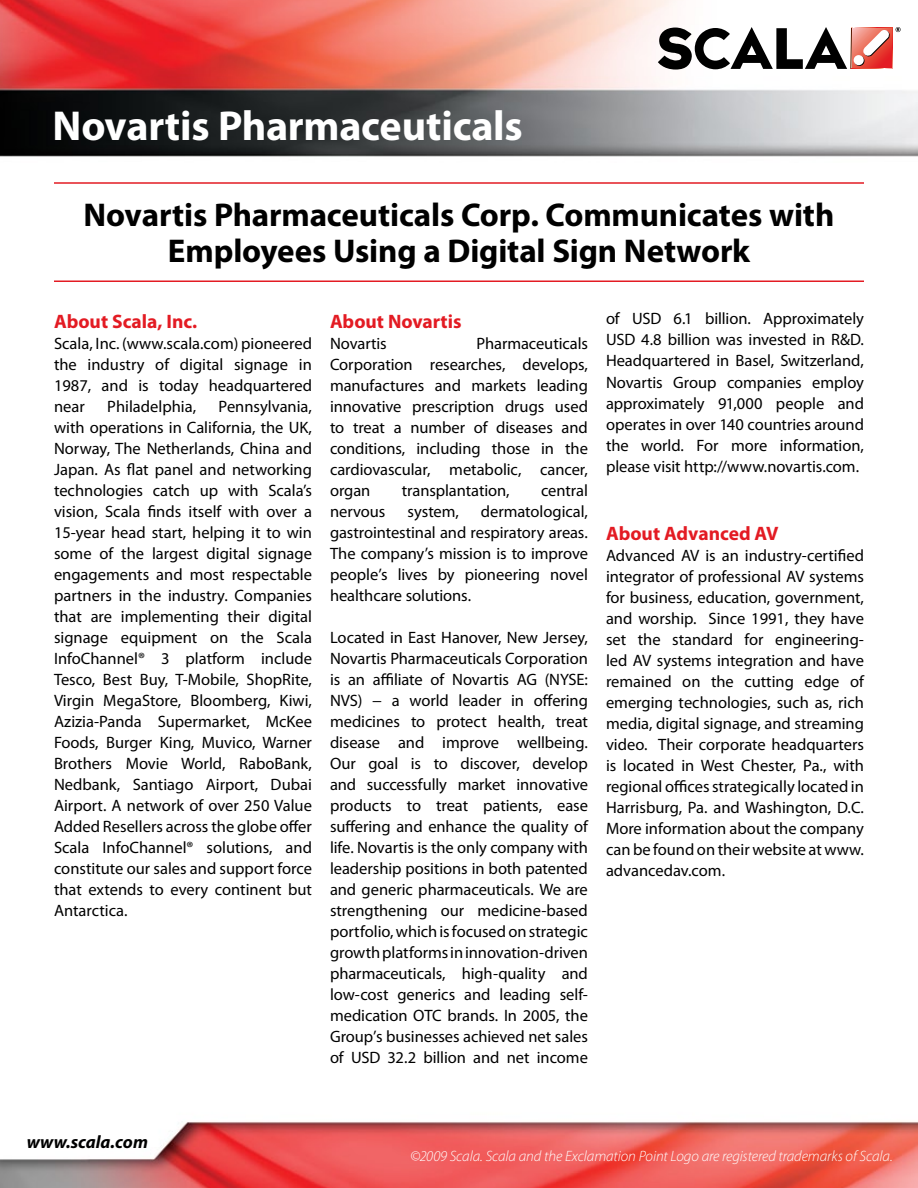
<style>
.page{position:relative;width:918px;height:1188px;background:#fff}
.page>*{position:absolute;margin:0;border:0;box-sizing:border-box;transform-origin:0 0}
.t1{font:700 42px "Myriad Pro";letter-spacing:-.005em;color:#fff}
.t2{font:700 33px/36px "Myriad Pro";letter-spacing:-.005em;color:#000;text-align:center}
.t3{font:700 19.5px "Myriad Pro";color:#e31b23}
.t4{font:italic 700 18px "Myriad Pro";color:#000}
.t5{font:16.5px/21px "Myriad Pro";color:#000;text-align:justify}
.t6{font:italic 300 15px "Myriad Pro";letter-spacing:-.005em;color:#fff}
</style>
<div class="page">
<img style="left:0;top:0;width:918px;height:1188px">
<svg style="left:892px;top:27px;width:1px;height:42px"></svg>
<svg style="left:851px;top:27px;width:41px;height:42px"></svg>
<svg style="left:891px;top:28px;width:1px;height:40px"></svg>
<svg style="left:852px;top:67px;width:39px;height:1px"></svg>
<svg style="left:852px;top:28px;width:39px;height:39px"></svg>
<svg style="left:854px;top:56px;width:11px;height:10px"></svg>
<div style="left:854px;top:55px;width:10px;height:10px;background:#fff;border-radius:50%"></div>
<svg style="left:863px;top:30px;width:27px;height:27px"></svg>
<svg style="left:658px;top:27px;width:189px;height:43px"></svg>
<svg style="left:896px;top:27px;width:5px;height:5px"></svg>
<svg style="left:83px;top:174px;width:752px;height:144px"></svg>
<hr style="left:54px;top:280px;width:810px;height:2px;background:#e31b23">
<hr style="left:54px;top:182px;width:810px;height:2px;background:#e31b23">
<h1 class="t1" style="left:52px;top:98px;width:472px">Novartis Pharmaceuticals</h1>
<h2 class="t2" style="left:84px;top:196px;width:752px">Novartis Pharmaceuticals Corp. Communicates with<br>Employees Using a Digital Sign Network</h2>
<p class="t3" style="left:54px;top:309px;width:145px">About Scala, Inc.</p>
<p class="t5" style="left:54px;top:333px;width:260px">Scala, Inc. (www.scala.com) pioneered the industry of digital signage in 1987, and is today headquartered near</p>
<p class="t5" style="left:54px;top:396px;width:260px;text-indent:165px">Pennsylvania, with operations in California, the UK, Norway, The Netherlands, China and Japan. As flat panel and networking technologies catch up with Scala’s vision, Scala finds itself with over a 15-year head start, helping it to win some of the largest digital signage engagements and most respectable partners in the industry. Companies that are implementing their digital signage equipment on the Scala InfoChannel® 3 platform include Tesco, Best Buy, T-Mobile, ShopRite, Virgin MegaStore, Bloomberg, Kiwi, Azizia-Panda Supermarket, McKee Foods, Burger King, Muvico, Warner Brothers Movie World, RaboBank, Nedbank, Santiago Airport, Dubai Airport. A network of over 250 Value Added Resellers across the globe offer Scala InfoChannel® solutions, and constitute our sales and support force that extends to every continent but Antarctica.</p>
<p class="t5" style="left:107px;top:396px;width:90px">Philadelphia,</p>
<p class="t3" style="left:330px;top:309px;width:133px">About Novartis</p>
<p class="t5" style="left:330px;top:333px;width:58px">Novartis</p>
<p class="t5" style="left:330px;top:333px;width:260px;text-indent:147px">Pharmaceuticals Corporation researches, develops, manufactures and markets leading innovative prescription drugs used to treat a number of diseases and conditions, including those in the cardiovascular, metabolic, cancer, organ</p>
<p class="t5" style="left:402px;top:480px;width:109px">transplantation,</p>
<p class="t5" style="left:541px;top:480px;width:48px">central</p>
<p class="t5" style="left:330px;top:501px;width:260px;text-indent:151px">dermatological, gastrointestinal and respiratory areas.<br>The company’s mission is to improve people’s lives by pioneering novel healthcare solutions.</p>
<p class="t5" style="left:330px;top:627px;width:260px">Located in East Hanover, New Jersey, Novartis Pharmaceuticals Corporation is an affiliate of Novartis AG (NYSE:<br>NVS) − a world leader in offering medicines to protect health, treat disease and improve wellbeing.<br>Our goal is to discover, develop and successfully market innovative products to treat patients, ease suffering and enhance the quality of life. Novartis is the only company with leadership positions in both patented and generic pharmaceuticals. We are strengthening our medicine-based portfolio, which is focused on strategic growth platforms in innovation-driven pharmaceuticals, high-quality and low-cost generics and leading self&shy;medication OTC brands. In 2005, the Group’s businesses achieved net sales of USD 32.2 billion and net income</p>
<p class="t5" style="left:330px;top:501px;width:57px">nervous</p>
<p class="t5" style="left:407px;top:501px;width:53px">system,</p>
<p class="t5" style="left:606px;top:308px;width:260px">of USD 6.1 billion. Approximately USD 4.8 billion was invested in R&amp;D.<br>Headquartered in Basel, Switzerland, Novartis Group companies employ approximately 91,000 people and operates in over 140 countries around the world. For more information, please visit http://www.novartis.com.</p>
<p class="t3" style="left:606px;top:521px;width:174px">About Advanced AV</p>
<p class="t5" style="left:606px;top:545px;width:260px">Advanced AV is an industry-certified integrator of professional AV systems for business, education, government, and worship. Since 1991, they have set the standard for engineering&shy;led AV systems integration and have remained on the cutting edge of emerging technologies, such as, rich media, digital signage, and streaming video. Their corporate headquarters is located in West Chester, Pa., with regional offices strategically located in Harrisburg, Pa. and Washington, D.C.<br>More information about the company can be found on their website at www. advancedav.com.</p>
<p class="t4" style="left:27px;top:1130px;width:123px">www.scala.com</p>
<p class="t6" style="left:410px;top:1147px;width:484px">©2009 Scala. Scala and the Exclamation Point Logo are registered trademarks of Scala.</p>
</div>
